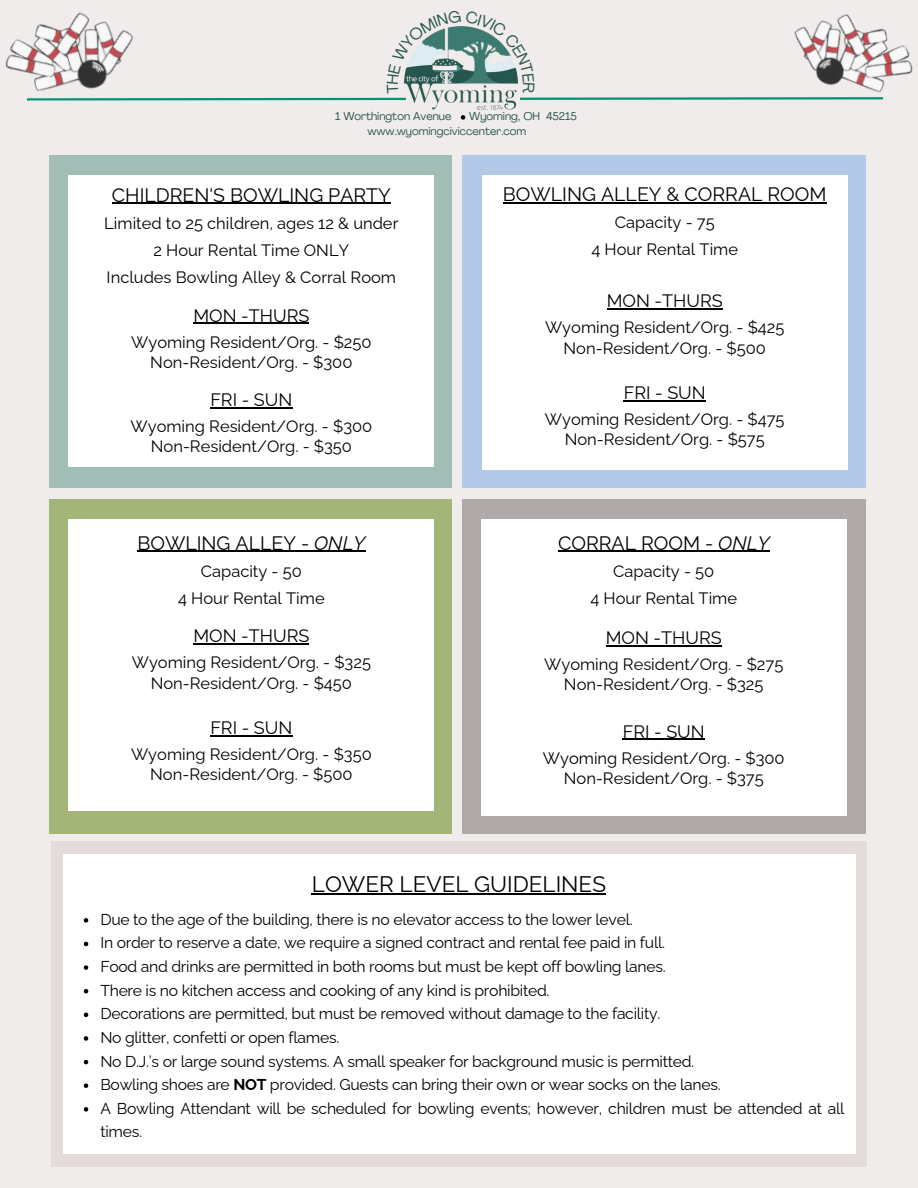
<style>
.page{position:relative;width:918px;height:1188px;background:#f1ecec}
.page>*{position:absolute;margin:0;border:0;box-sizing:border-box;transform-origin:0 0}
.t1{font:22.5px "Raleway";color:#000}
.t2{font:19.5px "Raleway";color:#000}
.t3{font:18px "Raleway";color:#000}
.t4{font:16.5px "Raleway";color:#000}
.t5{font:15.75px/23.7px "Raleway";letter-spacing:-.015em;color:#000}
.t6{font:11.1px "Agrandir";color:#27554d}
.s1{font-style:italic}
.s2{font-weight:700}
</style>
<div class="page">
<div style="left:50px;top:155px;width:402px;height:333px;background:#a1bdb6"></div>
<div style="left:69px;top:176px;width:365px;height:291px;background:#fff"></div>
<hr style="left:112px;top:203px;width:279px;height:1px;background:#000">
<hr style="left:193px;top:323px;width:116px;height:1px;background:#000">
<hr style="left:210px;top:407px;width:82px;height:1px;background:#000">
<div style="left:462px;top:155px;width:404px;height:333px;background:#b4c8e8"></div>
<div style="left:482px;top:176px;width:366px;height:294px;background:#fff"></div>
<hr style="left:503px;top:202px;width:324px;height:1px;background:#000">
<hr style="left:607px;top:309px;width:116px;height:1px;background:#000">
<hr style="left:624px;top:400px;width:82px;height:1px;background:#000">
<div style="left:462px;top:499px;width:404px;height:335px;background:#afa9a9"></div>
<div style="left:481px;top:519px;width:366px;height:297px;background:#fff"></div>
<hr style="left:558px;top:551px;width:160px;height:1px;background:#000">
<hr style="left:718px;top:551px;width:52px;height:1px;background:#000">
<hr style="left:606px;top:645px;width:116px;height:1px;background:#000">
<hr style="left:623px;top:739px;width:82px;height:1px;background:#000">
<div style="left:50px;top:499px;width:402px;height:335px;background:#a3b677"></div>
<div style="left:69px;top:519px;width:365px;height:292px;background:#fff"></div>
<hr style="left:137px;top:551px;width:177px;height:1px;background:#000">
<hr style="left:314px;top:551px;width:51px;height:1px;background:#000">
<hr style="left:193px;top:644px;width:116px;height:1px;background:#000">
<hr style="left:210px;top:735px;width:82px;height:1px;background:#000">
<div style="left:51px;top:842px;width:816px;height:325px;background:#e6dbdb"></div>
<div style="left:63px;top:855px;width:792px;height:299px;background:#fff"></div>
<svg style="left:84px;top:918px;width:4px;height:5px"></svg>
<svg style="left:84px;top:942px;width:4px;height:4px"></svg>
<svg style="left:84px;top:965px;width:4px;height:5px"></svg>
<svg style="left:84px;top:989px;width:4px;height:4px"></svg>
<svg style="left:84px;top:1013px;width:4px;height:4px"></svg>
<svg style="left:84px;top:1036px;width:4px;height:5px"></svg>
<svg style="left:84px;top:1060px;width:4px;height:4px"></svg>
<svg style="left:84px;top:1083px;width:4px;height:5px"></svg>
<svg style="left:84px;top:1107px;width:4px;height:5px"></svg>
<hr style="left:312px;top:893px;width:294px;height:1px;background:#000">
<img style="left:885px;top:30px;width:28px;height:47px">
<img style="left:5px;top:39px;width:20px;height:34px">
<img style="left:414px;top:102px;width:103px;height:8px">
<svg style="left:461px;top:115px;width:4px;height:5px"></svg>
<svg style="left:25px;top:12px;width:860px;height:90px"></svg>
<p class="t6" style="left:335px;top:112px;width:118px">1 Worthington Avenue</p>
<p class="t6" style="left:469px;top:112px;width:109px">Wyoming, OH 45215</p>
<p class="t6" style="left:368px;top:127px;width:160px">www.wyomingciviccenter.com</p>
<p class="t2" style="left:112px;top:183px;width:280px">CHILDREN‘S BOWLING PARTY</p>
<p class="t4" style="left:104px;top:213px;width:296px">Limited to 25 children, ages 12 &amp; under</p>
<p class="t4" style="left:153px;top:240px;width:197px">2 Hour Rental Time ONLY</p>
<p class="t4" style="left:107px;top:267px;width:291px">Includes Bowling Alley &amp; Corral Room</p>
<p class="t3" style="left:193px;top:305px;width:117px">MON -THURS</p>
<p class="t4" style="left:131px;top:332px;width:242px">Wyoming Resident/Org. - $250</p>
<p class="t4" style="left:150px;top:352px;width:204px">Non-Resident/Org. - $300</p>
<p class="t3" style="left:210px;top:389px;width:84px">FRI - SUN</p>
<p class="t4" style="left:131px;top:416px;width:243px">Wyoming Resident/Org. - $300</p>
<p class="t4" style="left:151px;top:437px;width:203px">Non-Resident/Org. - $350</p>
<p class="t2" style="left:137px;top:531px;width:230px">BOWLING ALLEY - <span class="s1">ONLY</span></p>
<p class="t4" style="left:201px;top:561px;width:103px">Capacity - 50</p>
<p class="t4" style="left:178px;top:588px;width:148px">4 Hour Rental Time</p>
<p class="t3" style="left:193px;top:625px;width:117px">MON -THURS</p>
<p class="t4" style="left:132px;top:653px;width:241px">Wyoming Resident/Org. - $325</p>
<p class="t4" style="left:151px;top:673px;width:203px">Non-Resident/Org. - $450</p>
<p class="t3" style="left:210px;top:717px;width:84px">FRI - SUN</p>
<p class="t4" style="left:131px;top:745px;width:242px">Wyoming Resident/Org. - $350</p>
<p class="t4" style="left:150px;top:765px;width:204px">Non-Resident/Org. - $500</p>
<p class="t2" style="left:503px;top:183px;width:325px">BOWLING ALLEY &amp; CORRAL ROOM</p>
<p class="t4" style="left:615px;top:213px;width:101px">Capacity - 75</p>
<p class="t4" style="left:591px;top:240px;width:148px">4 Hour Rental Time</p>
<p class="t3" style="left:607px;top:291px;width:117px">MON -THURS</p>
<p class="t4" style="left:545px;top:318px;width:241px">Wyoming Resident/Org. - $425</p>
<p class="t4" style="left:564px;top:338px;width:204px">Non-Resident/Org. - $500</p>
<p class="t3" style="left:624px;top:382px;width:84px">FRI - SUN</p>
<p class="t4" style="left:545px;top:410px;width:241px">Wyoming Resident/Org. - $475</p>
<p class="t4" style="left:565px;top:430px;width:201px">Non-Resident/Org. - $575</p>
<p class="t2" style="left:558px;top:531px;width:213px">CORRAL ROOM - <span class="s1">ONLY</span></p>
<p class="t4" style="left:613px;top:561px;width:103px">Capacity - 50</p>
<p class="t4" style="left:590px;top:588px;width:148px">4 Hour Rental Time</p>
<p class="t3" style="left:606px;top:627px;width:117px">MON -THURS</p>
<p class="t4" style="left:544px;top:655px;width:241px">Wyoming Resident/Org. - $275</p>
<p class="t4" style="left:564px;top:675px;width:201px">Non-Resident/Org. - $325</p>
<p class="t3" style="left:623px;top:721px;width:84px">FRI - SUN</p>
<p class="t4" style="left:543px;top:748px;width:243px">Wyoming Resident/Org. - $300</p>
<p class="t4" style="left:564px;top:769px;width:201px">Non-Resident/Org. - $375</p>
<p class="t1" style="left:312px;top:871px;width:296px">LOWER LEVEL GUIDELINES</p>
<p class="t5" style="left:100px;top:907px;width:534px">Due to the age of the building, there is no elevator access to the lower level.</p>
<p class="t5" style="left:100px;top:931px;width:566px">In order to reserve a date, we require a signed contract and rental fee paid in full.</p>
<p class="t5" style="left:100px;top:955px;width:567px">Food and drinks are permitted in both rooms but must be kept off bowling lanes.</p>
<p class="t5" style="left:100px;top:978px;width:451px">There is no kitchen access and cooking of any kind is prohibited.</p>
<p class="t5" style="left:100px;top:1002px;width:561px">Decorations are permitted, but must be removed without damage to the facility.</p>
<p class="t5" style="left:100px;top:1026px;width:240px">No glitter, confetti or open flames.</p>
<p class="t5" style="left:100px;top:1049px;width:595px">No D.J.’s or large sound systems. A small speaker for background music is permitted.</p>
<p class="t5" style="left:100px;top:1073px;width:622px">Bowling shoes are <span class="s2">NOT</span> provided. Guests can bring their own or wear socks on the lanes.</p>
<p class="t5" style="left:100px;top:1096px;width:746px">A Bowling Attendant will be scheduled for bowling events; however, children must be attended at all times.</p>
</div>
